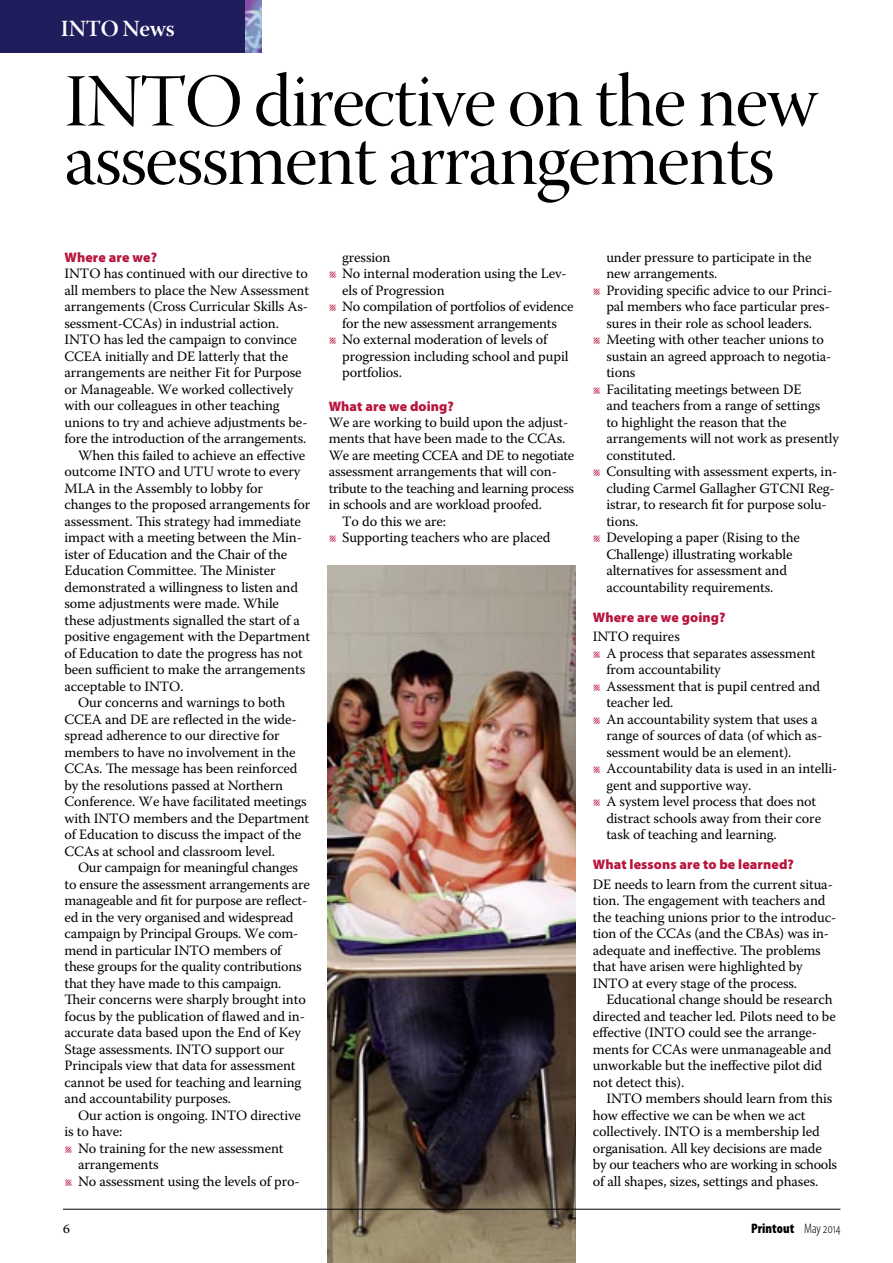
<style>
.page{position:relative;width:893px;height:1263px;background:#fff}
.page>*{position:absolute;margin:0;border:0;box-sizing:border-box;transform-origin:0 0}
.t1{font:74.55px/58.5px "Warnock Pro Disp";letter-spacing:-.02em;color:#000}
.t2{font:23.1px "Warnock Pro Semibold Subh";letter-spacing:-.01em;color:#fff}
.t3{font:14.25px/16.5px "Warnock Pro";letter-spacing:-.01em;color:#000}
.t4{font:900 13.8px "Myriad Pro";letter-spacing:.005em;color:#b7153d}
.t5{font:900 condensed 13.8px "Myriad Pro";letter-spacing:.005em;color:#000}
.s1{font-weight:300}
</style>
<div class="page">
<img style="left:328px;top:565px;width:248px;height:698px">
<img style="left:245px;top:0;width:16px;height:52px">
<div style="left:0;top:0;width:245px;height:52px;background:#201d5c"></div>
<hr style="left:63px;top:1209px;width:777px;height:1px;background:#000">
<h2 class="t2" style="left:61px;top:15px;width:115px">INTO News</h2>
<h1 class="t1" style="left:64px;top:79px;width:755px">INTO directive on the new assessment arrangements</h1>
<p class="t4" style="left:64px;top:252px;width:94px">Where are we?</p>
<p class="t3" style="left:64px;top:267px;width:245px">INTO has continued with our directive to</p>
<p class="t3" style="left:64px;top:283px;width:246px">all members to place the New Assessment</p>
<p class="t3" style="left:64px;top:300px;width:245px">arrangements (Cross Curricular Skills As-</p>
<p class="t3" style="left:64px;top:316px;width:216px">sessment-CCAs) in industrial action.</p>
<p class="t3" style="left:64px;top:333px;width:234px">INTO has led the campaign to convince</p>
<p class="t3" style="left:64px;top:349px;width:225px">CCEA initially and DE latterly that the</p>
<p class="t3" style="left:64px;top:366px;width:239px">arrangements are neither Fit for Purpose</p>
<p class="t3" style="left:64px;top:382px;width:230px">or Manageable. We worked collectively</p>
<p class="t3" style="left:64px;top:399px;width:217px">with our colleagues in other teaching</p>
<p class="t3" style="left:64px;top:415px;width:245px">unions to try and achieve adjustments be-</p>
<p class="t3" style="left:64px;top:432px;width:243px">fore the introduction of the arrangements.</p>
<p class="t3" style="left:78px;top:448px;width:229px">When this failed to achieve an effective</p>
<p class="t3" style="left:64px;top:465px;width:237px">outcome INTO and UTU wrote to every</p>
<p class="t3" style="left:64px;top:481px;width:200px">MLA in the Assembly to lobby for</p>
<p class="t3" style="left:64px;top:498px;width:247px">changes to the proposed arrangements for</p>
<p class="t3" style="left:64px;top:514px;width:238px">assessment. This strategy had immediate</p>
<p class="t3" style="left:64px;top:531px;width:239px">impact with a meeting between the Min-</p>
<p class="t3" style="left:64px;top:547px;width:224px">ister of Education and the Chair of the</p>
<p class="t3" style="left:64px;top:564px;width:213px">Education Committee. The Minister</p>
<p class="t3" style="left:64px;top:580px;width:235px">demonstrated a willingness to listen and</p>
<p class="t3" style="left:64px;top:597px;width:216px">some adjustments were made. While</p>
<p class="t3" style="left:64px;top:613px;width:237px">these adjustments signalled the start of a</p>
<p class="t3" style="left:64px;top:630px;width:247px">positive engagement with the Department</p>
<p class="t3" style="left:64px;top:646px;width:240px">of Education to date the progress has not</p>
<p class="t3" style="left:64px;top:663px;width:242px">been sufficient to make the arrangements</p>
<p class="t3" style="left:64px;top:679px;width:121px">acceptable to INTO.</p>
<p class="t3" style="left:78px;top:696px;width:209px">Our concerns and warnings to both</p>
<p class="t3" style="left:64px;top:712px;width:234px">CCEA and DE are reflected in the wide-</p>
<p class="t3" style="left:64px;top:729px;width:217px">spread adherence to our directive for</p>
<p class="t3" style="left:64px;top:745px;width:233px">members to have no involvement in the</p>
<p class="t3" style="left:64px;top:762px;width:234px">CCAs. The message has been reinforced</p>
<p class="t3" style="left:64px;top:778px;width:220px">by the resolutions passed at Northern</p>
<p class="t3" style="left:64px;top:795px;width:244px">Conference. We have facilitated meetings</p>
<p class="t3" style="left:64px;top:811px;width:246px">with INTO members and the Department</p>
<p class="t3" style="left:64px;top:828px;width:238px">of Education to discuss the impact of the</p>
<p class="t3" style="left:64px;top:844px;width:212px">CCAs at school and classroom level.</p>
<p class="t3" style="left:78px;top:861px;width:222px">Our campaign for meaningful changes</p>
<p class="t3" style="left:64px;top:877px;width:247px">to ensure the assessment arrangements are</p>
<p class="t3" style="left:64px;top:894px;width:244px">manageable and fit for purpose are reflect-</p>
<p class="t3" style="left:64px;top:910px;width:231px">ed in the very organised and widespread</p>
<p class="t3" style="left:64px;top:927px;width:235px">campaign by Principal Groups. We com-</p>
<p class="t3" style="left:64px;top:943px;width:219px">mend in particular INTO members of</p>
<p class="t3" style="left:64px;top:960px;width:239px">these groups for the quality contributions</p>
<p class="t3" style="left:64px;top:976px;width:218px">that they have made to this campaign.</p>
<p class="t3" style="left:64px;top:993px;width:243px">Their concerns were sharply brought into</p>
<p class="t3" style="left:64px;top:1009px;width:242px">focus by the publication of flawed and in-</p>
<p class="t3" style="left:64px;top:1026px;width:238px">accurate data based upon the End of Key</p>
<p class="t3" style="left:64px;top:1042px;width:221px">Stage assessments. INTO support our</p>
<p class="t3" style="left:64px;top:1059px;width:233px">Principals view that data for assessment</p>
<p class="t3" style="left:64px;top:1075px;width:238px">cannot be used for teaching and learning</p>
<p class="t3" style="left:64px;top:1092px;width:168px">and accountability purposes.</p>
<p class="t3" style="left:78px;top:1108px;width:225px">Our action is ongoing. INTO directive</p>
<p class="t3" style="left:64px;top:1125px;width:59px">is to have:</p>
<p class="t3" style="left:78px;top:1141px;width:207px">No training for the new assessment</p>
<p class="t3" style="left:78px;top:1158px;width:82px">arrangements</p>
<p class="t3" style="left:78px;top:1174px;width:223px">No assessment using the levels of pro-</p>
<p class="t3" style="left:342px;top:250px;width:233px">gression<br>No internal moderation using the Lev&shy;els of Progression<br>No compilation of portfolios of evidence for the new assessment arrangements<br>No external moderation of levels of progression including school and pupil portfolios.</p>
<p class="t4" style="left:329px;top:401px;width:127px">What are we doing?</p>
<p class="t3" style="left:329px;top:415px;width:241px">We are working to build upon the adjust-</p>
<p class="t3" style="left:329px;top:432px;width:238px">ments that have been made to the CCAs.</p>
<p class="t3" style="left:329px;top:448px;width:247px">We are meeting CCEA and DE to negotiate</p>
<p class="t3" style="left:329px;top:465px;width:230px">assessment arrangements that will con-</p>
<p class="t3" style="left:329px;top:481px;width:247px">tribute to the teaching and learning process</p>
<p class="t3" style="left:329px;top:498px;width:215px">in schools and are workload proofed.</p>
<p class="t3" style="left:342px;top:514px;width:105px">To do this we are:</p>
<p class="t3" style="left:342px;top:531px;width:210px">Supporting teachers who are placed</p>
<p class="t3" style="left:606px;top:250px;width:234px">under pressure to participate in the new arrangements.<br>Providing specific advice to our Princi&shy;pal members who face particular pres&shy;sures in their role as school leaders.<br>Meeting with other teacher unions to sustain an agreed approach to negotia&shy;tions<br>Facilitating meetings between DE<br>and teachers from a range of settings<br>to highlight the reason that the arrangements will not work as presently constituted.<br>Consulting with assessment experts, in&shy;cluding Carmel Gallagher GTCNI Reg&shy;istrar, to research fit for purpose solu&shy;tions.<br>Developing a paper (Rising to the<br>Challenge) illustrating workable alternatives for assessment and accountability requirements.</p>
<p class="t4" style="left:593px;top:612px;width:134px">Where are we going?</p>
<p class="t3" style="left:606px;top:630px;width:232px;text-indent:-14px">INTO requires<br>A process that separates assessment from accountability<br>Assessment that is pupil centred and teacher led.<br>An accountability system that uses a range of sources of data (of which as&shy;sessment would be an element).<br>Accountability data is used in an intelli&shy;gent and supportive way.<br>A system level process that does not distract schools away from their core task of teaching and learning.</p>
<p class="t4" style="left:593px;top:859px;width:203px">What lessons are to be learned?</p>
<p class="t3" style="left:593px;top:877px;width:245px">DE needs to learn from the current situa&shy;tion. The engagement with teachers and the teaching unions prior to the introduc&shy;tion of the CCAs (and the CBAs) was in&shy;adequate and ineffective. The problems that have arisen were highlighted by INTO at every stage of the process.</p>
<p class="t3" style="left:593px;top:993px;width:244px;text-indent:14px">Educational change should be research directed and teacher led. Pilots need to be effective (INTO could see the arrange&shy;ments for CCAs were unmanageable and unworkable but the ineffective pilot did not detect this).</p>
<p class="t3" style="left:593px;top:1092px;width:246px;text-indent:14px">INTO members should learn from this how effective we can be when we act collectively. INTO is a membership led organisation. All key decisions are made by our teachers who are working in schools of all shapes, sizes, settings and phases.</p>
<p class="t3" style="left:63px;top:1221px;width:9px">6</p>
<p class="t5" style="left:751px;top:1223px;width:91px">Printout <span class="s1">May 2014</span></p>
</div>
